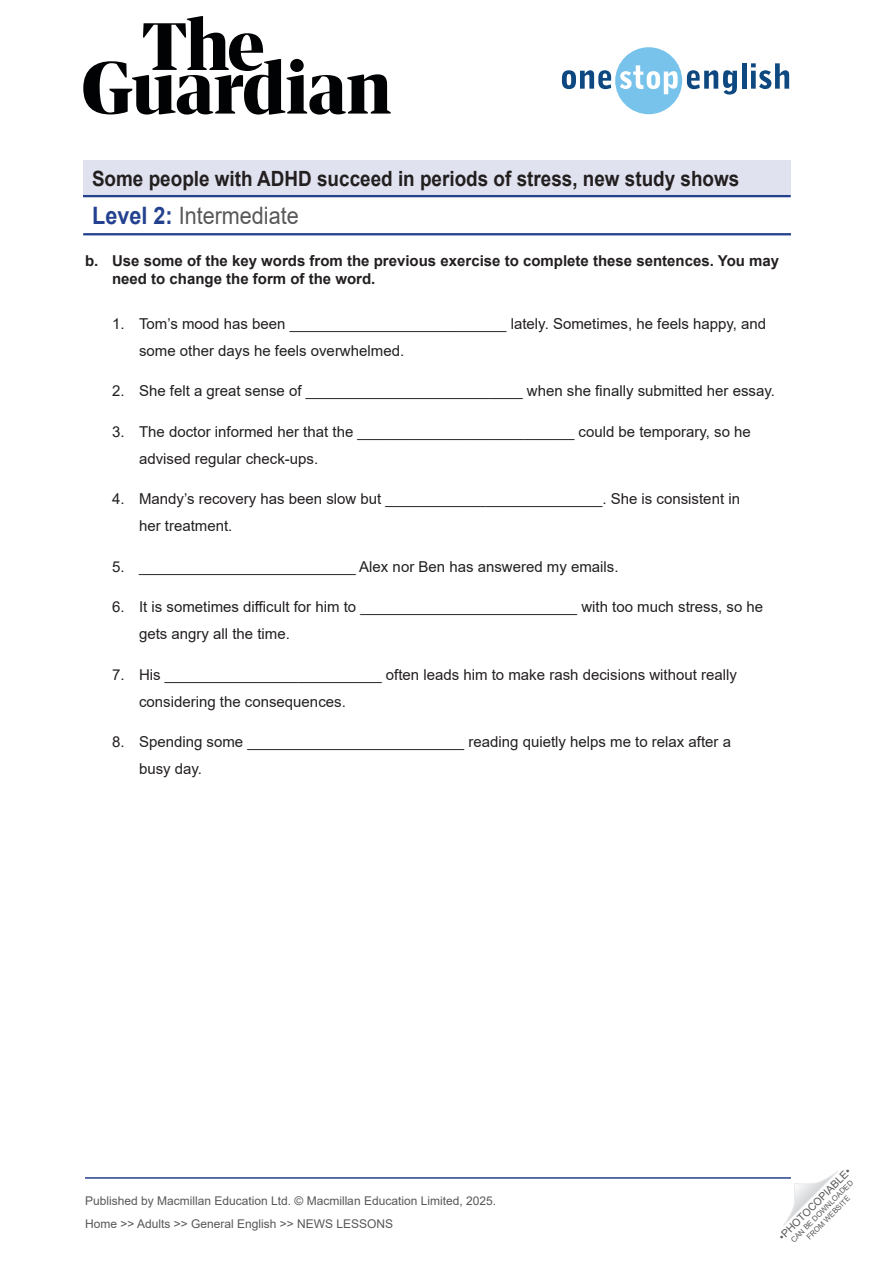
<style>
.page{position:relative;width:893px;height:1263px;background:#fff}
.page>*{position:absolute;margin:0;border:0;box-sizing:border-box;transform-origin:0 0}
.t1{font:24px "Arial";color:#58585a;scale:.9 1}
.t2{font:700 21px "Arial";color:#231f20;scale:.9 1}
.t3{font:15px/27px "Arial";color:#231f20}
.t4{font:700 15px/18px "Arial";color:#231f20}
.t5{font:12px/23px "Arial";color:#57585a}
.t6{font:10.5px "Arial";color:#57585a}
.t7{font:7.5px/9px "Arial";color:#57585a;text-align:center}
.s1{font-weight:700;color:#23418f}
</style>
<div class="page">
<svg style="left:783px;top:1171px;width:55px;height:55px"></svg>
<svg style="left:83px;top:16px;width:308px;height:99px"></svg>
<svg style="left:562px;top:47px;width:175px;height:67px"></svg>
<hr style="left:742px;top:63px;width:4px;height:26px;background:#0e4880">
<svg style="left:751px;top:63px;width:38px;height:26px"></svg>
<hr style="left:85px;top:1177px;width:706px;height:2px;background:#23418f">
<hr style="left:83px;top:233px;width:708px;height:2px;background:#23418f">
<div style="left:83px;top:160px;width:708px;height:36px;background:#e0e2ef"></div>
<hr style="left:83px;top:195px;width:708px;height:2px;background:#23418f">
<h2 class="t2" style="left:92px;top:165px;width:721px">Some people with ADHD succeed in periods of stress, new study shows</h2>
<h1 class="t1" style="left:92px;top:199px;width:231px"><span class="s1">Level 2:</span> Intermediate</h1>
<p class="t4" style="left:112px;top:252px;width:669px;text-indent:-27px">b. Use some of the key words from the previous exercise to complete these sentences. You may need to change the form of the word.</p>
<p class="t3" style="left:139px;top:310px;width:629px;text-indent:-27px">1. Tom’s mood has been __________________________ lately. Sometimes, he feels happy, and some other days he feels overwhelmed.</p>
<p class="t3" style="left:112px;top:377px;width:665px">2. She felt a great sense of __________________________ when she finally submitted her essay.</p>
<p class="t3" style="left:139px;top:418px;width:613px;text-indent:-27px">3. The doctor informed her that the __________________________ could be temporary, so he advised regular check-ups.</p>
<p class="t3" style="left:139px;top:485px;width:602px;text-indent:-27px">4. Mandy’s recovery has been slow but __________________________. She is consistent in her treatment.</p>
<p class="t3" style="left:112px;top:553px;width:508px">5. __________________________ Alex nor Ben has answered my emails.</p>
<p class="t3" style="left:139px;top:593px;width:626px;text-indent:-27px">6. It is sometimes difficult for him to __________________________ with too much stress, so he gets angry all the time.</p>
<p class="t3" style="left:139px;top:661px;width:599px;text-indent:-27px">7. His __________________________ often leads him to make rash decisions without really considering the consequences.</p>
<p class="t3" style="left:139px;top:728px;width:594px;text-indent:-27px">8. Spending some __________________________ reading quietly helps me to relax after a busy day.</p>
<p class="t5" style="left:85px;top:1189px;width:413px">Published by Macmillan Education Ltd. © Macmillan Education Limited, 2025.<br>Home &gt;&gt; Adults &gt;&gt; General English &gt;&gt; NEWS LESSONS</p>
<p class="t6" style="left:775px;top:1233px;width:99px;rotate:-45deg">•PHOTOCOPIABLE•</p>
<p class="t7" style="left:789px;top:1238px;width:86px;rotate:-45deg">CAN BE DOWNLOADED<br>FROM WEBSITE</p>
</div>
